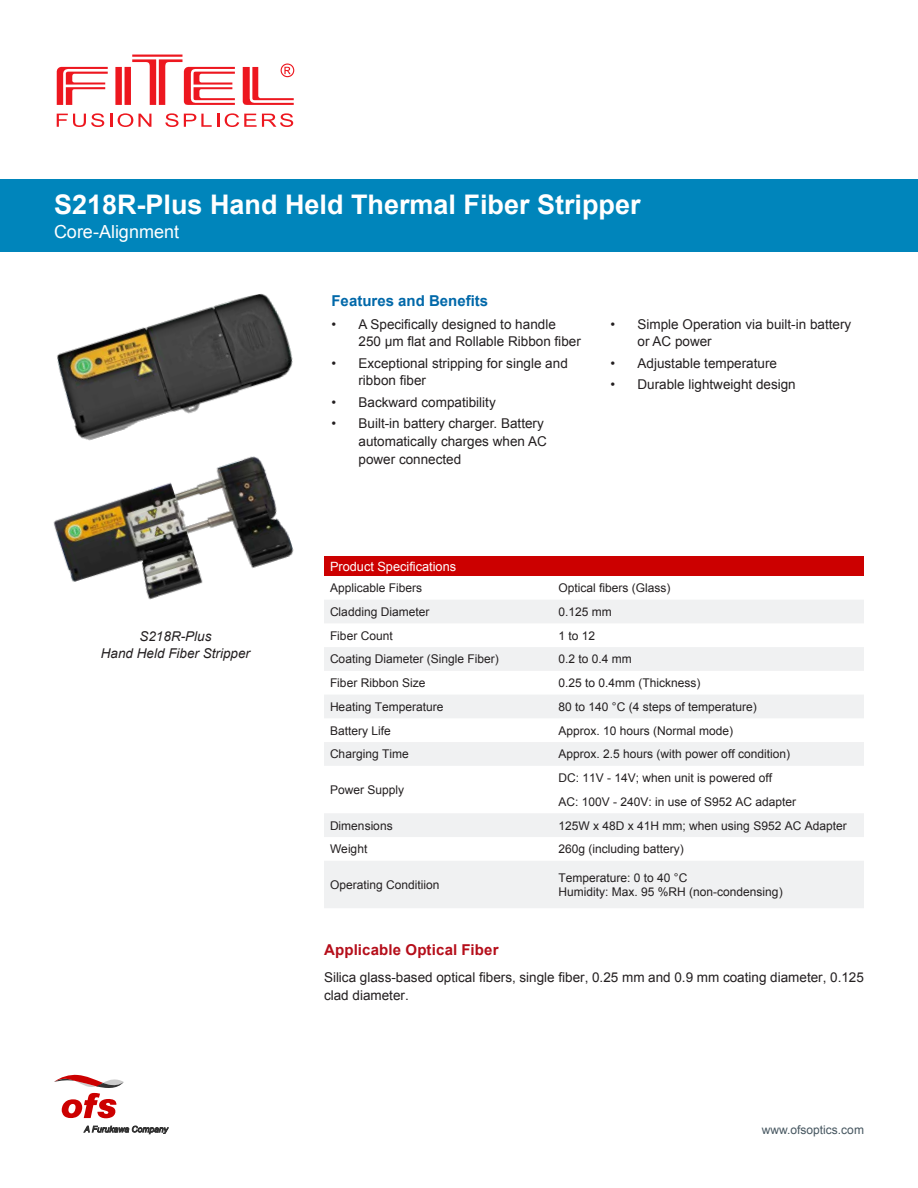
<style>
.page{position:relative;width:918px;height:1188px;background:#fff}
.page>*{position:absolute;margin:0;border:0;box-sizing:border-box;transform-origin:0 0}
.t1{font:700 27px "Arial";color:#fff}
.t2{font:18px "Arial";color:#fff}
.t3{font:700 15px "Arial";letter-spacing:.01em;color:#b50e1a}
.t4{font:700 15px "Arial";color:#0068a9}
.t5{font:13.5px/18px "Arial";color:#231f20}
.t6{font:italic 13.5px/16.2px "Arial";color:#231f20;text-align:center}
.t7{font:12.75px "Arial";color:#fff}
.t8{font:12px/23.7px "Arial";color:#231f20}
.t9{font:12px "Arial";color:#45555f}
</style>
<div class="page">
<div style="left:0;top:180px;width:918px;height:72px;background:#0085bb"></div>
<svg style="left:57px;top:67px;width:51px;height:38px"></svg>
<svg style="left:243px;top:64px;width:51px;height:41px"></svg>
<svg style="left:132px;top:55px;width:103px;height:50px"></svg>
<div style="left:115px;top:67px;width:7px;height:38px;background:#ed171f"></div>
<div style="left:125px;top:67px;width:6px;height:38px;background:#ed171f"></div>
<svg style="left:57px;top:113px;width:47px;height:14px"></svg>
<svg style="left:110px;top:114px;width:2px;height:13px"></svg>
<svg style="left:118px;top:113px;width:33px;height:14px"></svg>
<svg style="left:165px;top:113px;width:54px;height:14px"></svg>
<svg style="left:225px;top:113px;width:68px;height:14px"></svg>
<svg style="left:84px;top:1126px;width:84px;height:8px"></svg>
<svg style="left:54px;top:1075px;width:70px;height:44px"></svg>
<img style="left:57px;top:293px;width:236px;height:132px">
<img style="left:53px;top:425px;width:241px;height:175px">
<div style="left:324px;top:556px;width:540px;height:20px;background:#c00"></div>
<svg style="left:324px;top:600px;width:540px;height:166px;fill:#f0f1f2"></svg>
<div style="left:324px;top:813px;width:540px;height:24px;background:#f0f1f2"></div>
<div style="left:324px;top:861px;width:540px;height:47px;background:#f0f1f2"></div>
<h1 class="t1" style="left:54px;top:187px;width:588px">S218R-Plus Hand Held Thermal Fiber Stripper</h1>
<h2 class="t2" style="left:54px;top:220px;width:127px">Core-Alignment</h2>
<p class="t6" style="left:101px;top:629px;width:151px">S218R-Plus<br>Hand Held Fiber Stripper</p>
<p class="t4" style="left:332px;top:291px;width:158px">Features and Benefits</p>
<p class="t5" style="left:358px;top:315px;width:224px;text-indent:-27px">• A Specifically designed to handle<br>250 μm flat and Rollable Ribbon fiber</p>
<p class="t5" style="left:358px;top:354px;width:211px;text-indent:-27px">• Exceptional stripping for single and ribbon fiber</p>
<p class="t5" style="left:332px;top:393px;width:166px">• Backward compatibility</p>
<p class="t5" style="left:358px;top:414px;width:190px;text-indent:-27px">• Built-in battery charger. Battery automatically charges when AC power connected</p>
<p class="t5" style="left:638px;top:315px;width:215px;text-indent:-27px">• Simple Operation via built-in battery or AC power</p>
<p class="t5" style="left:611px;top:354px;width:168px">• Adjustable temperature</p>
<p class="t5" style="left:611px;top:375px;width:187px">• Durable lightweight design</p>
<p class="t7" style="left:330px;top:558px;width:128px">Product Specifications</p>
<p class="t8" style="left:330px;top:576px;width:94px">Applicable Fibers</p>
<p class="t8" style="left:559px;top:576px;width:114px">Optical fibers (Glass)</p>
<p class="t8" style="left:330px;top:600px;width:101px">Cladding Diameter</p>
<p class="t8" style="left:559px;top:600px;width:55px">0.125 mm</p>
<p class="t8" style="left:330px;top:624px;width:64px">Fiber Count</p>
<p class="t8" style="left:559px;top:624px;width:38px">1 to 12</p>
<p class="t8" style="left:330px;top:647px;width:170px">Coating Diameter (Single Fiber)</p>
<p class="t8" style="left:559px;top:647px;width:75px">0.2 to 0.4 mm</p>
<p class="t8" style="left:330px;top:671px;width:97px">Fiber Ribbon Size</p>
<p class="t8" style="left:559px;top:671px;width:144px">0.25 to 0.4mm (Thickness)</p>
<p class="t8" style="left:330px;top:695px;width:115px">Heating Temperature</p>
<p class="t8" style="left:559px;top:695px;width:200px">80 to 140 °C (4 steps of temperature)</p>
<p class="t8" style="left:330px;top:719px;width:62px">Battery Life</p>
<p class="t8" style="left:559px;top:719px;width:176px">Approx. 10 hours (Normal mode)</p>
<p class="t8" style="left:330px;top:742px;width:80px">Charging Time</p>
<p class="t8" style="left:559px;top:742px;width:233px">Approx. 2.5 hours (with power off condition)</p>
<p class="t8" style="left:330px;top:778px;width:76px">Power Supply</p>
<p class="t8" style="left:559px;top:766px;width:239px">DC: 11V - 14V; when unit is powered off<br>AC: 100V - 240V: in use of S952 AC adapter</p>
<p class="t8" style="left:330px;top:814px;width:64px">Dimensions</p>
<p class="t8" style="left:559px;top:814px;width:290px">125W x 48D x 41H mm; when using S952 AC Adapter</p>
<p class="t8" style="left:330px;top:837px;width:39px">Weight</p>
<p class="t8" style="left:559px;top:837px;width:127px">260g (including battery)</p>
<p class="t8" style="left:330px;top:873px;width:111px">Operating Conditiion</p>
<p class="t8" style="left:559px;top:870px;width:226px;line-height:14.4px">Temperature: 0 to 40 °C<br>Humidity: Max. 95 %RH (non-condensing)</p>
<p class="t3" style="left:324px;top:940px;width:176px">Applicable Optical Fiber</p>
<p class="t5" style="left:324px;top:968px;width:541px">Silica glass-based optical fibers, single fiber, 0.25 mm and 0.9 mm coating diameter, 0.125 clad diameter.</p>
<p class="t9" style="left:762px;top:1122px;width:104px">www.ofsoptics.com</p>
</div>
